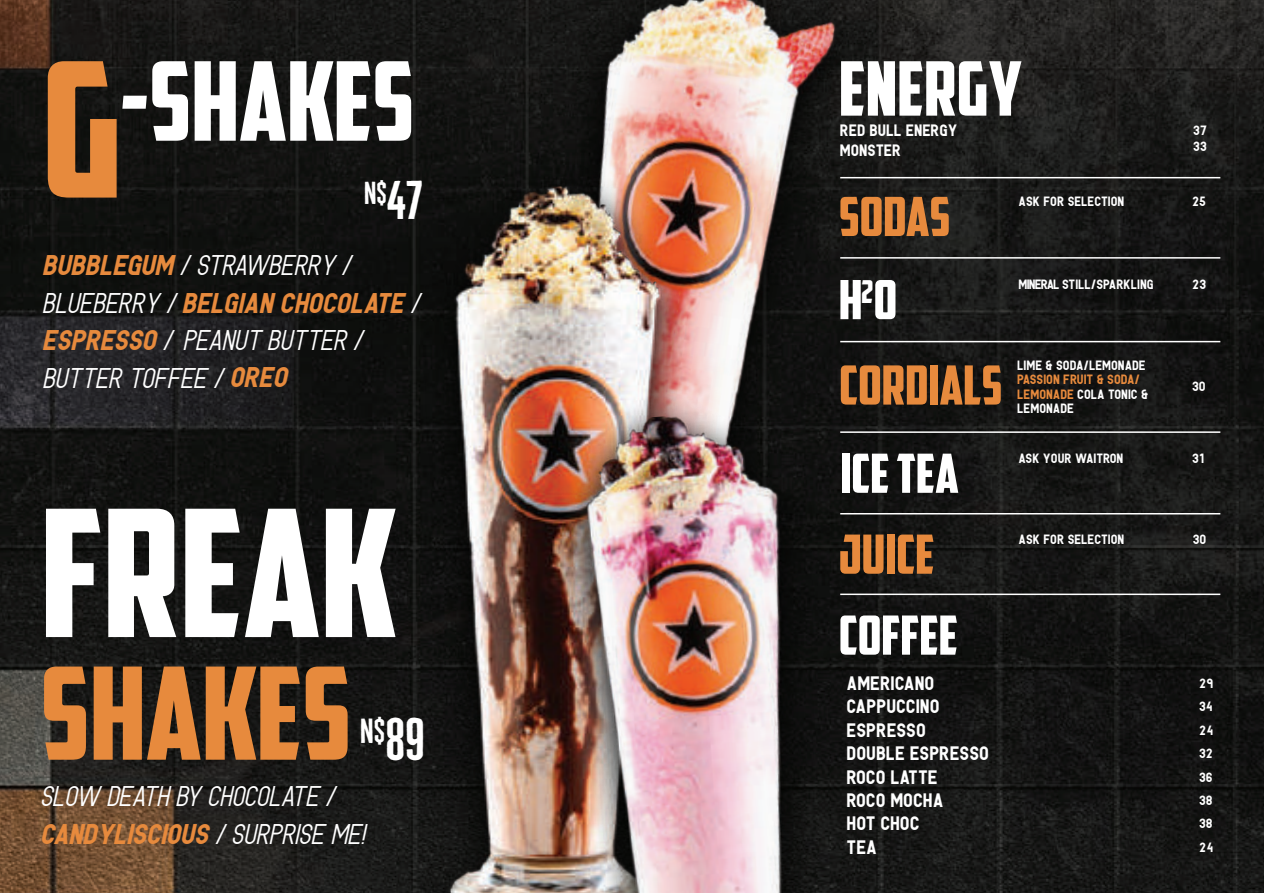
<style>
.page{position:relative;width:1264px;height:893px;background:#fff}
.page>*{position:absolute;margin:0;border:0;box-sizing:border-box;transform-origin:0 0}
.t1{font:187.95px "American Captain";color:#e78a3d}
.t2{font:176.85px "American Captain";color:#fff}
.t3{font:128.4px "American Captain";color:#e78a3d}
.t4{font:109.5px "American Captain";color:#fff}
.t5{font:75px "American Captain";color:#fff}
.t6{font:54px "American Captain";color:#e78a3d}
.t7{font:54px "American Captain";color:#fff}
.t8{font:48.75px "Cheddar Gothic Sans";color:#fff}
.t9{font:italic 300 28.5px/37.5px "Hikou";letter-spacing:-.01em;color:#fff}
.t10{font:28.35px "Cheddar Gothic Sans";color:#fff}
.t11{font:25.95px "Cheddar Gothic Sans";color:#fff}
.t12{font:19.5px/23.4px "Hikou";color:#fff}
.t13{font:16.5px/19.8px "Hikou";color:#fff}
.t14{font:13.5px/23.4px "Hikou";color:#fff;text-align:justify}
.t15{font:13.5px/14.2px "Hikou";color:#e78a3d}
.s1{font-size:44.4px}
.s2{font-weight:400;color:#e78a3d}
.s3{color:#fff}
</style>
<div class="page">
<img style="left:0;top:0;width:1263px;height:892px">
<hr style="left:840px;top:257px;width:379px;height:1px;background:#fff">
<hr style="left:840px;top:341px;width:379px;height:1px;background:#fff">
<hr style="left:840px;top:431px;width:379px;height:2px;background:#fff">
<hr style="left:840px;top:513px;width:379px;height:1px;background:#fff">
<hr style="left:840px;top:593px;width:379px;height:2px;background:#fff">
<hr style="left:840px;top:177px;width:379px;height:1px;background:#fff">
<svg style="left:1261px;top:889px;width:3px;height:4px"></svg>
<img style="left:480px;top:0;width:402px;height:743px">
<img style="left:409px;top:158px;width:288px;height:734px">
<img style="left:538px;top:379px;width:311px;height:513px">
<h3 class="t4" style="left:119px;top:35px;width:297px">-SHAKES</h3>
<h1 class="t1" style="left:42px;top:17px;width:81px">G</h1>
<p class="t11" style="left:364px;top:177px;width:60px">N$<span class="s1">47</span></p>
<p class="t9" style="left:42px;top:245px;width:379px"><span class="s2">BUBBLEGUM</span> / STRAWBERRY /<br>BLUEBERRY / <span class="s2">BELGIAN CHOCOLATE</span> /<br><span class="s2">ESPRESSO</span> / PEANUT BUTTER /<br>BUTTER TOFFEE / <span class="s2">OREO</span></p>
<h2 class="t2" style="left:41px;top:467px;width:358px">FREAK</h2>
<h3 class="t3" style="left:40px;top:636px;width:313px">SHAKES</h3>
<h3 class="t8" style="left:385px;top:709px;width:41px">89</h3>
<p class="t10" style="left:360px;top:714px;width:26px">N$</p>
<p class="t9" style="left:40px;top:775px;width:326px">SLOW DEATH BY CHOCOLATE /<br><span class="s2">CANDYLISCIOUS</span> / SURPRISE ME!</p>
<h3 class="t5" style="left:838px;top:44px;width:185px">ENERGY</h3>
<p class="t13" style="left:839px;top:119px;width:119px">RED BULL ENERGY<br>MONSTER</p>
<p class="t14" style="left:1192px;top:121px;width:15px;line-height:16.2px">37<br>33</p>
<h3 class="t6" style="left:838px;top:184px;width:113px">SODAS</h3>
<p class="t14" style="left:1018px;top:189px;width:107px">ASK FOR SELECTION</p>
<p class="t14" style="left:1191px;top:189px;width:15px">25</p>
<h3 class="t7" style="left:838px;top:267px;width:60px">H<sup>2</sup>0</h3>
<p class="t14" style="left:1018px;top:272px;width:136px">MINERAL STILL/SPARKLING</p>
<p class="t14" style="left:1191px;top:272px;width:15px">23</p>
<h3 class="t6" style="left:839px;top:352px;width:165px">CORDIALS</h3>
<h3 class="t7" style="left:840px;top:441px;width:120px">ICE TEA</h3>
<p class="t14" style="left:1017px;top:352px;width:130px">LIME &amp; SODA/LEMONADE</p>
<p class="t15" style="left:1017px;top:371px;width:132px">PASSION FRUIT &amp; SODA/<br>LEMONADE <span class="s3">COLA TONIC &amp;<br>LEMONADE</span></p>
<p class="t14" style="left:1191px;top:374px;width:15px">30</p>
<p class="t14" style="left:1018px;top:445px;width:106px">ASK YOUR WAITRON</p>
<p class="t14" style="left:1191px;top:445px;width:13px">31</p>
<h3 class="t6" style="left:838px;top:521px;width:97px">JUICE</h3>
<p class="t14" style="left:1018px;top:526px;width:107px">ASK FOR SELECTION</p>
<p class="t14" style="left:1192px;top:526px;width:15px">30</p>
<h3 class="t7" style="left:838px;top:602px;width:121px">COFFEE</h3>
<p class="t12" style="left:846px;top:670px;width:144px">AMERICANO<br>CAPPUCCINO<br>ESPRESSO<br>DOUBLE ESPRESSO<br>ROCO LATTE<br>ROCO MOCHA<br>HOT CHOC<br>TEA</p>
<p class="t14" style="left:1198px;top:670px;width:15px">29<br>34<br>24<br>32<br>36<br>38<br>38<br>24</p>
</div>
